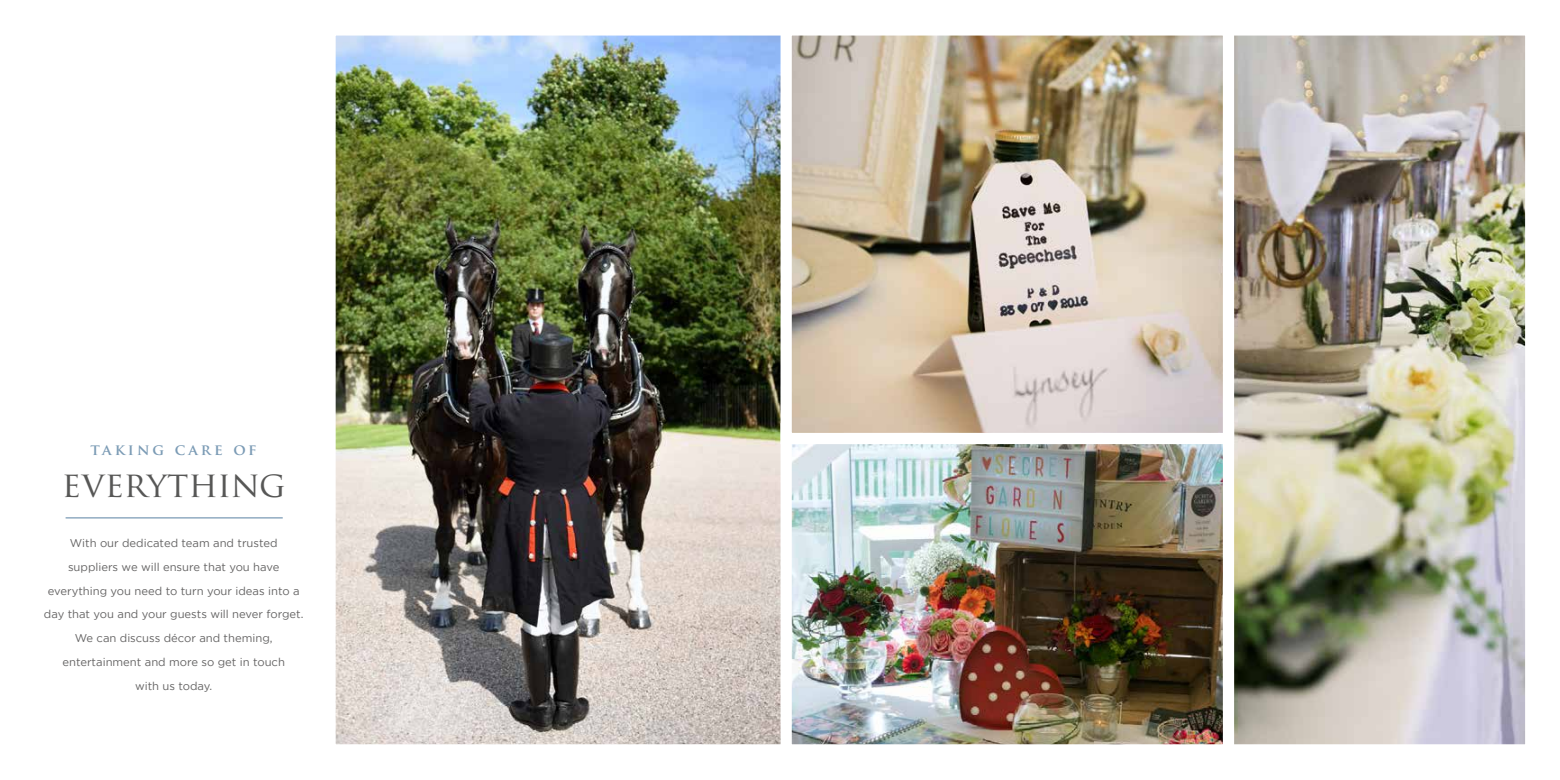
<style>
.page{position:relative;width:1560px;height:780px;background:#fff}
.page>*{position:absolute;margin:0;border:0;box-sizing:border-box;transform-origin:0 0}
.t1{font:35px "Trajan Pro";color:#575756}
.t2{font:700 15px "Trajan Pro";letter-spacing:.2em;color:#7b9bb5}
.t3{font:11.25px/23.8px "Gotham";color:#646363;text-align:center}
</style>
<div class="page">
<img style="left:1234px;top:36px;width:289px;height:707px">
<div style="left:1205px;top:24px;width:330px;height:731px;border:11px solid #fff"></div>
<hr style="left:66px;top:517px;width:217px;height:1px;background:#7b9bb5">
<img style="left:336px;top:36px;width:444px;height:707px">
<div style="left:324px;top:24px;width:480px;height:731px;border:11px solid #fff"></div>
<img style="left:792px;top:444px;width:429px;height:299px">
<div style="left:780px;top:423px;width:453px;height:332px;border:11px solid #fff"></div>
<img style="left:792px;top:36px;width:429px;height:396px">
<div style="left:780px;top:24px;width:453px;height:420px;border:11px solid #fff"></div>
<h2 class="t2" style="left:91px;top:440px;width:168px">TAKING CARE OF</h2>
<h1 class="t1" style="left:62px;top:462px;width:225px">EVERYTHING</h1>
<p class="t3" style="left:44px;top:531px;width:261px">With our dedicated team and trusted suppliers we will ensure that you have everything you need to turn your ideas into a day that you and your guests will never forget.<br>We can discuss décor and theming, entertainment and more so get in touch<br>with us today.</p>
</div>
